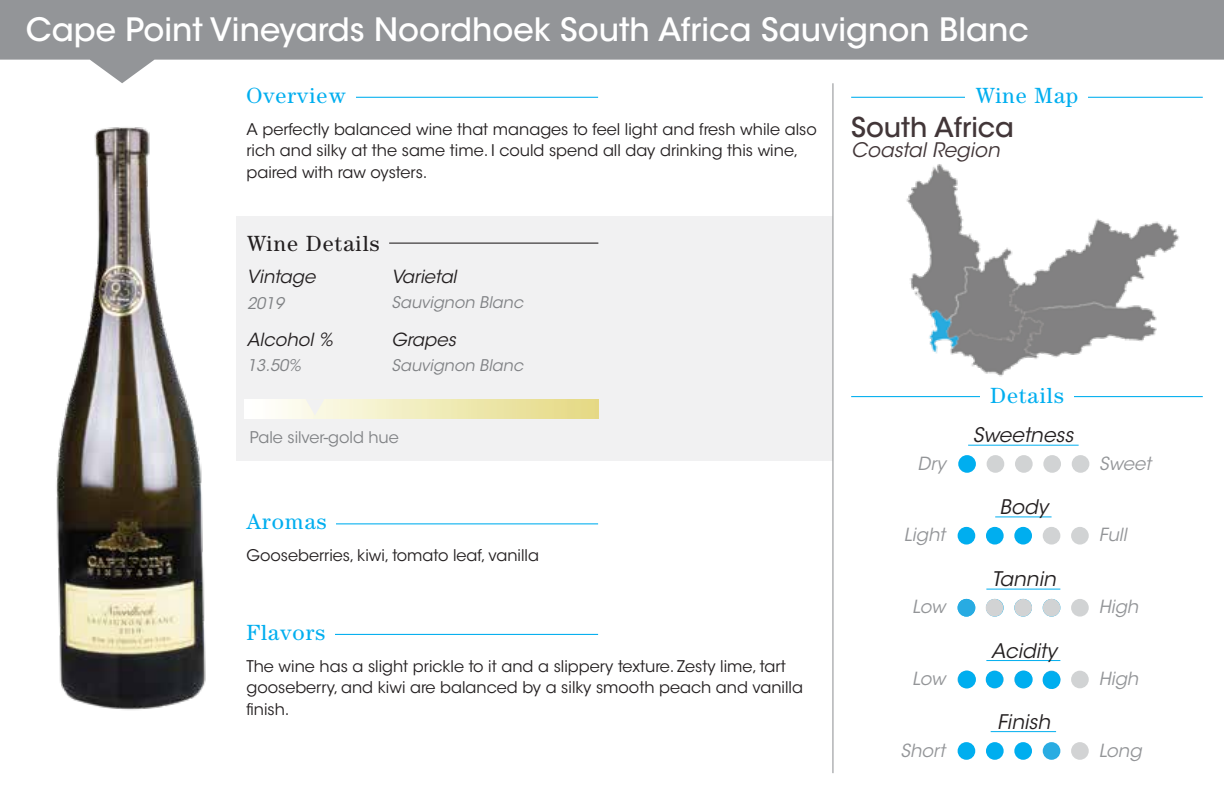
<style>
.page{position:relative;width:1224px;height:792px;background:#fff}
.page>*{position:absolute;margin:0;border:0;box-sizing:border-box;transform-origin:0 0}
.t1{font:500 32px "ITC Avant Garde Std";color:#fff}
.t2{font:500 27.2px "ITC Avant Garde Std";color:#423638}
.t3{font:22px "Century Std";letter-spacing:.05em;color:#00aeef}
.t4{font:22px "Century Std";letter-spacing:.05em;color:#231f20}
.t5{font:italic 20px "ITC Avant Garde Std";color:#231f20}
.t6{font:italic 20px "ITC Avant Garde Std";color:#423638}
.t7{font:italic 18px "ITC Avant Garde Std";color:#939598}
.t8{font:italic 18px "ITC Avant Garde Std";color:#231f20}
.t9{font:16px/21.6px "ITC Avant Garde Std";color:#231f20}
.t10{font:italic 16px "ITC Avant Garde Std";color:#808285}
.t11{font:16px "ITC Avant Garde Std";color:#808285}
</style>
<div class="page">
<div style="left:236px;top:216px;width:597px;height:244px;background:#f1f1f2"></div>
<img style="left:289px;top:400px;width:309px;height:19px">
<hr style="left:995px;top:517px;width:57px;height:1px;background:#00aeef">
<hr style="left:986px;top:589px;width:74px;height:1px;background:#00aeef">
<hr style="left:986px;top:660px;width:74px;height:1px;background:#00aeef">
<hr style="left:991px;top:731px;width:65px;height:1px;background:#00aeef">
<svg style="left:0;top:0;width:1224px;height:83px;fill:#939598"></svg>
<div style="left:958px;top:455px;width:18px;height:18px;background:#00aeef;border-radius:50%"></div>
<div style="left:987px;top:455px;width:17px;height:18px;background:#d1d3d4;border-radius:50%"></div>
<div style="left:1015px;top:455px;width:18px;height:18px;background:#d1d3d4;border-radius:50%"></div>
<div style="left:1043px;top:455px;width:18px;height:18px;background:#d1d3d4;border-radius:50%"></div>
<div style="left:1072px;top:455px;width:17px;height:18px;background:#d1d3d4;border-radius:50%"></div>
<div style="left:958px;top:527px;width:17px;height:18px;background:#00aeef;border-radius:50%"></div>
<div style="left:986px;top:527px;width:18px;height:18px;background:#00aeef;border-radius:50%"></div>
<div style="left:1014px;top:527px;width:18px;height:18px;background:#00aeef;border-radius:50%"></div>
<div style="left:1043px;top:527px;width:17px;height:18px;background:#d1d3d4;border-radius:50%"></div>
<div style="left:1071px;top:527px;width:18px;height:18px;background:#d1d3d4;border-radius:50%"></div>
<svg style="left:986px;top:599px;width:18px;height:18px"></svg>
<div style="left:1071px;top:599px;width:18px;height:18px;background:#d1d3d4;border-radius:50%"></div>
<div style="left:958px;top:671px;width:17px;height:17px;background:#39b6e9;border-radius:50%"></div>
<svg style="left:986px;top:671px;width:18px;height:17px"></svg>
<svg style="left:1014px;top:671px;width:18px;height:17px"></svg>
<div style="left:1071px;top:671px;width:18px;height:17px;background:#d1d3d4;border-radius:50%"></div>
<div style="left:986px;top:671px;width:17px;height:17px;background:#00aeef;border-radius:50%"></div>
<div style="left:986px;top:599px;width:17px;height:18px;background:#d2d3d4;border-radius:50%"></div>
<div style="left:1014px;top:599px;width:18px;height:18px;background:#d2d3d4;border-radius:50%"></div>
<div style="left:1043px;top:599px;width:17px;height:18px;background:#d1d3d4;border-radius:50%"></div>
<div style="left:958px;top:599px;width:17px;height:18px;background:#28abe2;border-radius:50%"></div>
<div style="left:958px;top:742px;width:17px;height:18px;background:#00aeef;border-radius:50%"></div>
<div style="left:986px;top:742px;width:18px;height:18px;background:#00aeef;border-radius:50%"></div>
<div style="left:1014px;top:742px;width:18px;height:18px;background:#00aeef;border-radius:50%"></div>
<div style="left:1043px;top:742px;width:17px;height:18px;background:#2aace2;border-radius:50%"></div>
<div style="left:1071px;top:742px;width:18px;height:18px;background:#d2d3d4;border-radius:50%"></div>
<hr style="left:968px;top:445px;width:111px;height:1px;background:#00aeef">
<hr style="left:832px;top:83px;width:1px;height:690px;background:#939598">
<hr style="left:851px;top:396px;width:352px;height:1px;background:#00aeef">
<hr style="left:851px;top:97px;width:352px;height:1px;background:#00aeef">
<div style="left:965px;top:89px;width:123px;height:17px;background:#fff"></div>
<hr style="left:246px;top:97px;width:352px;height:1px;background:#00aeef">
<div style="left:246px;top:88px;width:110px;height:19px;background:#fff"></div>
<hr style="left:246px;top:634px;width:352px;height:1px;background:#00aeef">
<div style="left:246px;top:625px;width:89px;height:19px;background:#fff"></div>
<hr style="left:246px;top:523px;width:352px;height:1px;background:#00aeef">
<div style="left:246px;top:514px;width:90px;height:20px;background:#fff"></div>
<svg style="left:306px;top:400px;width:18px;height:15px"></svg>
<hr style="left:389px;top:243px;width:209px;height:1px;background:#231f20">
<div style="left:958px;top:671px;width:18px;height:17px;background:#00aeef;border-radius:50%"></div>
<div style="left:1015px;top:671px;width:18px;height:17px;background:#00aeef;border-radius:50%"></div>
<svg style="left:1042px;top:670px;width:19px;height:19px"></svg>
<img style="left:56px;top:127px;width:233px;height:583px">
<img style="left:892px;top:164px;width:302px;height:234px">
<h1 class="t1" style="left:26px;top:10px;width:1005px">Cape Point Vineyards Noordhoek South Africa Sauvignon Blanc</h1>
<h3 class="t3" style="left:246px;top:82px;width:101px">Overview</h3>
<p class="t9" style="left:246px;top:118px;width:572px">A perfectly balanced wine that manages to feel light and fresh while also rich and silky at the same time. I could spend all day drinking this wine, paired with raw oysters.</p>
<h3 class="t4" style="left:247px;top:230px;width:134px">Wine Details</h3>
<p class="t8" style="left:247px;top:266px;width:70px">Vintage</p>
<p class="t10" style="left:247px;top:293px;width:38px">2019</p>
<p class="t8" style="left:247px;top:329px;width:87px">Alcohol %</p>
<p class="t10" style="left:247px;top:356px;width:55px">13.50%</p>
<p class="t8" style="left:391px;top:266px;width:67px">Varietal</p>
<p class="t10" style="left:391px;top:293px;width:133px">Sauvignon Blanc</p>
<p class="t8" style="left:391px;top:329px;width:66px">Grapes</p>
<p class="t10" style="left:391px;top:356px;width:133px">Sauvignon Blanc</p>
<p class="t11" style="left:250px;top:428px;width:150px">Pale silver-gold hue</p>
<h3 class="t3" style="left:246px;top:509px;width:82px">Aromas</h3>
<p class="t9" style="left:246px;top:545px;width:294px">Gooseberries, kiwi, tomato leaf, vanilla</p>
<h3 class="t3" style="left:246px;top:619px;width:80px">Flavors</h3>
<p class="t9" style="left:246px;top:655px;width:558px">The wine has a slight prickle to it and a slippery texture. Zesty lime, tart gooseberry, and kiwi are balanced by a silky smooth peach and vanilla finish.</p>
<h3 class="t3" style="left:976px;top:82px;width:104px">Wine Map</h3>
<h2 class="t2" style="left:851px;top:110px;width:164px">South Africa</h2>
<p class="t6" style="left:851px;top:138px;width:150px">Coastal Region</p>
<h3 class="t3" style="left:990px;top:383px;width:75px">Details</h3>
<p class="t5" style="left:973px;top:423px;width:102px">Sweetness</p>
<p class="t7" style="left:918px;top:452px;width:30px">Dry</p>
<p class="t7" style="left:1099px;top:452px;width:53px">Sweet</p>
<p class="t5" style="left:1000px;top:495px;width:50px">Body</p>
<p class="t7" style="left:904px;top:524px;width:43px">Light</p>
<p class="t7" style="left:1099px;top:524px;width:30px">Full</p>
<p class="t5" style="left:992px;top:567px;width:65px">Tannin</p>
<p class="t7" style="left:912px;top:596px;width:35px">Low</p>
<p class="t7" style="left:1099px;top:596px;width:41px">High</p>
<p class="t5" style="left:991px;top:638px;width:67px">Acidity</p>
<p class="t7" style="left:912px;top:668px;width:35px">Low</p>
<p class="t7" style="left:1099px;top:668px;width:41px">High</p>
<p class="t5" style="left:997px;top:710px;width:54px">Finish</p>
<p class="t7" style="left:901px;top:739px;width:46px">Short</p>
<p class="t7" style="left:1099px;top:739px;width:44px">Long</p>
</div>
